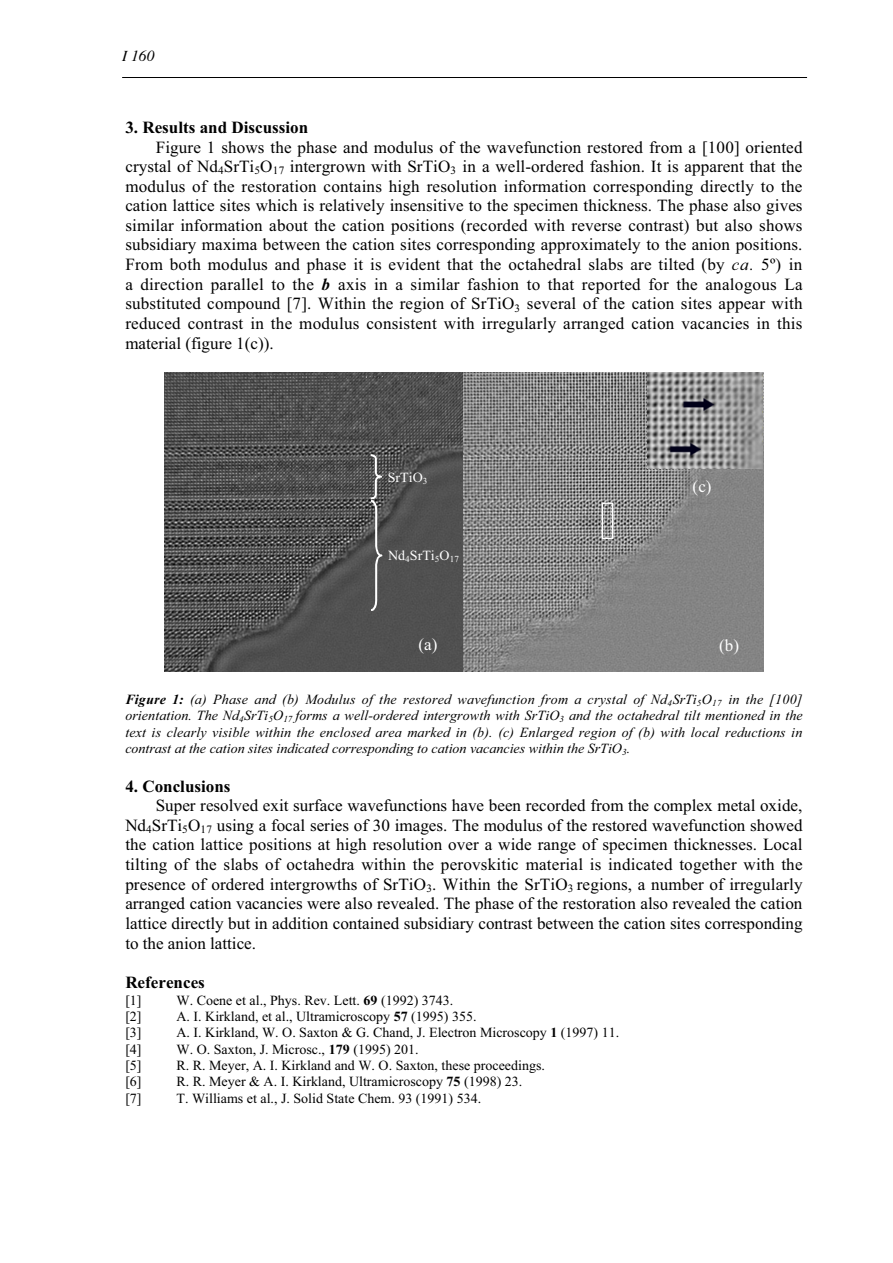
<style>
.page{position:relative;width:893px;height:1263px;background:#fff}
.page>*{position:absolute;margin:0;border:0;box-sizing:border-box;transform-origin:0 0}
.t1{font:17.1px/19.6px "Times New Roman";color:#000;text-align:justify}
.t2{font:700 17.1px "Times New Roman";color:#000}
.t3{font:17.1px "Times New Roman";color:#fff}
.t4{font:italic 15.45px "Times";color:#000}
.t5{font:italic 13.95px/16.4px "Times New Roman";color:#000;text-align:justify}
.t6{font:13.95px "Times New Roman";color:#000}
.t7{font:13.95px "Times New Roman";color:#fff}
.s1{font-style:italic}
.s2{font-weight:700;font-style:italic}
.s3{font-weight:700}
</style>
<div class="page">
<hr style="left:122px;top:77px;width:685px;height:1px;background:#000">
<img style="left:164px;top:372px;width:599px;height:299px">
<img style="left:647px;top:373px;width:115px;height:96px">
<svg style="left:371px;top:454px;width:11px;height:157px;background:#737373"></svg>
<div style="left:601px;top:503px;width:12px;height:36px;border:1px solid #fff"></div>
<p class="t4" style="left:122px;top:51px;width:34px">I 160</p>
<p class="t2" style="left:125px;top:121px;width:184px">3. Results and Discussion</p>
<p class="t1" style="left:125px;top:139px;width:679px;text-indent:30px">Figure 1 shows the phase and modulus of the wavefunction restored from a [100] oriented crystal of Nd<sub>4</sub>SrTi<sub>5</sub>O<sub>17</sub> intergrown with SrTiO<sub>3</sub> in a well-ordered fashion. It is apparent that the modulus of the restoration contains high resolution information corresponding directly to the cation lattice sites which is relatively insensitive to the specimen thickness. The phase also gives similar information about the cation positions (recorded with reverse contrast) but also shows subsidiary maxima between the cation sites corresponding approximately to the anion positions.<br>From both modulus and phase it is evident that the octahedral slabs are tilted (by <span class="s1">ca.</span> 5º) in a direction parallel to the <span class="s2">b</span> axis in a similar fashion to that reported for the analogous La substituted compound [7]. Within the region of SrTiO<sub>3</sub> several of the cation sites appear with reduced contrast in the modulus consistent with irregularly arranged cation vacancies in this material (figure 1(c)).</p>
<p class="t7" style="left:388px;top:472px;width:41px">SrTiO<sub>3</sub></p>
<p class="t7" style="left:388px;top:551px;width:72px">Nd<sub>4</sub>SrTi<sub>5</sub>O<sub>17</sub></p>
<p class="t3" style="left:692px;top:480px;width:21px">(c)</p>
<p class="t3" style="left:418px;top:638px;width:21px">(a)</p>
<p class="t3" style="left:719px;top:639px;width:22px">(b)</p>
<p class="t5" style="left:125px;top:692px;width:679px"><span class="s3">Figure 1:</span> (a) Phase and (b) Modulus of the restored wavefunction from a crystal of Nd<sub>4</sub>SrTi<sub>5</sub>O<sub>17</sub> in the [100] orientation. The Nd<sub>4</sub>SrTi<sub>5</sub>O<sub>17</sub> forms a well-ordered intergrowth with SrTiO<sub>3</sub> and the octahedral tilt mentioned in the text is clearly visible within the enclosed area marked in (b). (c) Enlarged region of (b) with local reductions in contrast at the cation sites indicated corresponding to cation vacancies within the SrTiO<sub>3</sub>.</p>
<p class="t2" style="left:125px;top:780px;width:107px">4. Conclusions</p>
<p class="t1" style="left:125px;top:797px;width:678px;text-indent:30px">Super resolved exit surface wavefunctions have been recorded from the complex metal oxide, Nd<sub>4</sub>SrTi<sub>5</sub>O<sub>17</sub> using a focal series of 30 images. The modulus of the restored wavefunction showed the cation lattice positions at high resolution over a wide range of specimen thicknesses. Local tilting of the slabs of octahedra within the perovskitic material is indicated together with the presence of ordered intergrowths of SrTiO<sub>3</sub>. Within the SrTiO<sub>3</sub> regions, a number of irregularly arranged cation vacancies were also revealed. The phase of the restoration also revealed the cation lattice directly but in addition contained subsidiary contrast between the cation sites corresponding to the anion lattice.</p>
<p class="t2" style="left:125px;top:977px;width:81px">References</p>
<p class="t6" style="left:125px;top:995px;width:18px">[1]</p>
<p class="t6" style="left:176px;top:995px;width:278px">W. Coene et al., Phys. Rev. Lett. <span class="s3">69</span> (1992) 3743.</p>
<p class="t6" style="left:125px;top:1011px;width:18px">[2]</p>
<p class="t6" style="left:176px;top:1011px;width:301px">A. I. Kirkland, et al., Ultramicroscopy <span class="s3">57</span> (1995) 355.</p>
<p class="t6" style="left:125px;top:1028px;width:18px">[3]</p>
<p class="t6" style="left:176px;top:1028px;width:444px">A. I. Kirkland, W. O. Saxton &amp; G. Chand, J. Electron Microscopy <span class="s3">1</span> (1997) 11.</p>
<p class="t6" style="left:125px;top:1044px;width:18px">[4]</p>
<p class="t6" style="left:176px;top:1044px;width:244px">W. O. Saxton, J. Microsc., <span class="s3">179</span> (1995) 201.</p>
<p class="t6" style="left:125px;top:1060px;width:18px">[5]</p>
<p class="t6" style="left:176px;top:1060px;width:370px">R. R. Meyer, A. I. Kirkland and W. O. Saxton, these proceedings.</p>
<p class="t6" style="left:125px;top:1076px;width:18px">[6]</p>
<p class="t6" style="left:176px;top:1076px;width:347px">R. R. Meyer &amp; A. I. Kirkland, Ultramicroscopy <span class="s3">75</span> (1998) 23.</p>
<p class="t6" style="left:125px;top:1093px;width:18px">[7]</p>
<p class="t6" style="left:176px;top:1093px;width:306px">T. Williams et al., J. Solid State Chem. 93 (1991) 534.</p>
</div>
